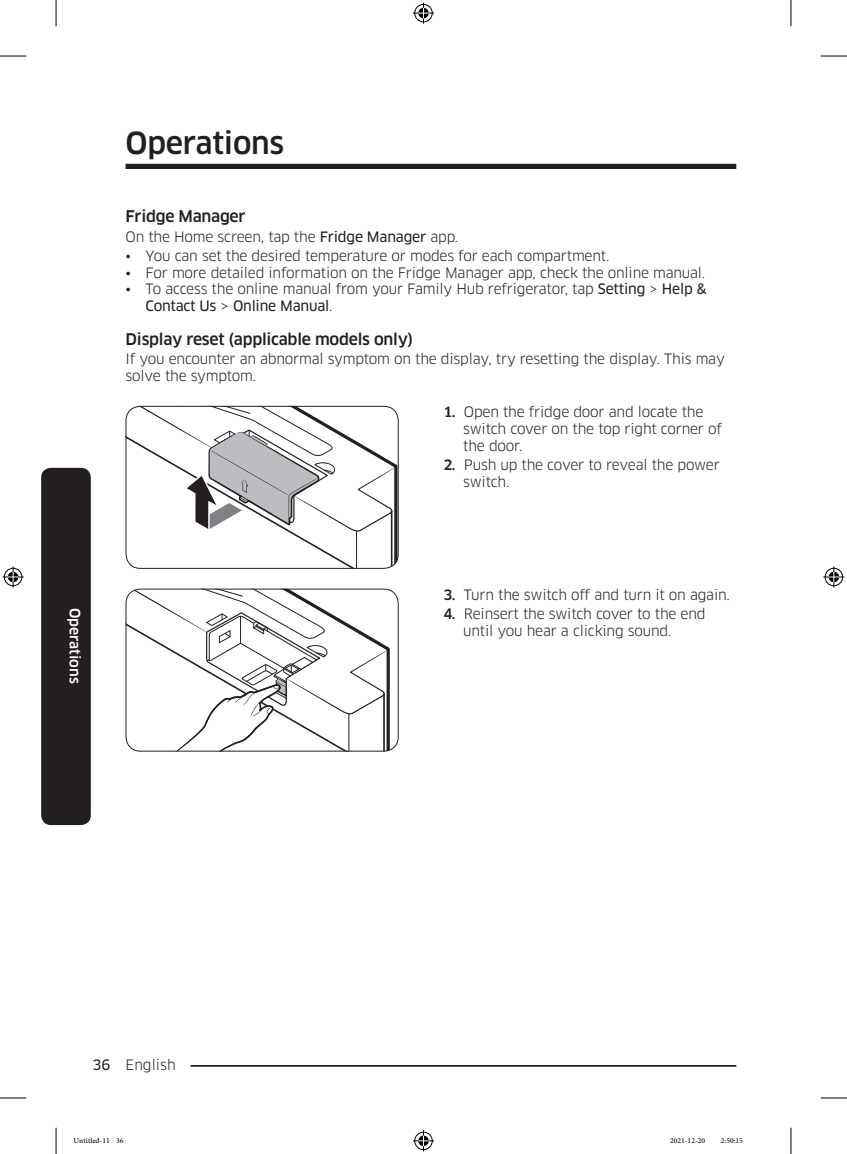
<style>
.page{position:relative;width:847px;height:1154px;background:#fff}
.page>*{position:absolute;margin:0;border:0;box-sizing:border-box;transform-origin:0 0}
.t1{font:500 29.75px "Samsung Clan Pro";letter-spacing:-.01em;color:#231f20}
.t2{font:500 15.75px "Samsung Clan Pro";letter-spacing:-.015em;color:#231f20}
.t3{font:14px/16.8px "Samsung Clan Pro";letter-spacing:-.015em;color:#231f20}
.t4{font:14px "Samsung Clan Pro News";letter-spacing:-.015em;color:#231f20}
.t5{font:500 14px "Samsung Clan Pro";color:#fff}
.t6{font:10.5px "Adobe Arabic";color:#000}
.s1{font-family:"Samsung Clan Pro News"}
.s2{font-family:"Samsung Clan Pro"}
.s3{font-weight:500}
</style>
<div class="page">
<div style="left:125px;top:164px;width:611px;height:5px;background:#231f20"></div>
<hr style="left:125px;top:1065px;width:611px;height:2px;background:#231f20">
<div style="left:111px;top:1055px;width:79px;height:17px;background:#fff"></div>
<div style="left:41px;top:468px;width:50px;height:357px;background:#231f20;border-radius:10px"></div>
<svg style="left:126px;top:406px;width:268px;height:163px"></svg>
<div style="left:125px;top:406px;width:273px;height:163px;border:1px solid #231f20;border-radius:14px"></div>
<svg style="left:126px;top:589px;width:261px;height:162px"></svg>
<div style="left:125px;top:589px;width:273px;height:162px;border:1px solid #231f20;border-radius:14px"></div>
<svg style="left:0;top:56px;width:26px;height:1px"></svg>
<svg style="left:820px;top:56px;width:26px;height:1px"></svg>
<svg style="left:0;top:1097px;width:26px;height:1px"></svg>
<svg style="left:820px;top:1097px;width:26px;height:1px"></svg>
<svg style="left:56px;top:0;width:1px;height:26px"></svg>
<svg style="left:56px;top:1128px;width:1px;height:26px"></svg>
<svg style="left:790px;top:0;width:1px;height:26px"></svg>
<svg style="left:790px;top:1128px;width:1px;height:26px"></svg>
<svg style="left:413px;top:3px;width:21px;height:21px"></svg>
<svg style="left:413px;top:1130px;width:21px;height:21px"></svg>
<svg style="left:3px;top:566px;width:21px;height:21px"></svg>
<svg style="left:823px;top:566px;width:21px;height:21px"></svg>
<h1 class="t1" style="left:125px;top:125px;width:160px">Operations</h1>
<p class="t5" style="left:83px;top:608px;width:77px;rotate:90deg">Operations</p>
<p class="t2" style="left:125px;top:207px;width:121px">Fridge Manager</p>
<p class="t3" style="left:125px;top:228px;width:334px">On the Home screen, tap the <span class="s1">Fridge Manager</span> app.</p>
<p class="t3" style="left:125px;top:247px;width:485px">• You can set the desired temperature or modes for each compartment.</p>
<p class="t3" style="left:125px;top:264px;width:581px">• For more detailed information on the Fridge Manager app, check the online manual.</p>
<p class="t3" style="left:125px;top:281px;width:582px">• To access the online manual from your Family Hub refrigerator, tap <span class="s1">Setting</span> &gt; <span class="s1">Help &amp;</span></p>
<p class="t4" style="left:145px;top:298px;width:189px">Contact Us <span class="s2">&gt;</span> Online Manual<span class="s2">.</span></p>
<p class="t2" style="left:125px;top:330px;width:289px">Display reset (applicable models only)</p>
<p class="t3" style="left:125px;top:351px;width:600px">If you encounter an abnormal symptom on the display, try resetting the display. This may solve the symptom.</p>
<p class="t3" style="left:463px;top:403px;width:260px;text-indent:-20px"><span class="s3">1.</span> Open the fridge door and locate the switch cover on the top right corner of the door.</p>
<p class="t3" style="left:463px;top:456px;width:258px;text-indent:-20px"><span class="s3">2.</span> Push up the cover to reveal the power switch.</p>
<p class="t3" style="left:443px;top:586px;width:288px"><span class="s3">3.</span> Turn the switch off and turn it on again.</p>
<p class="t3" style="left:463px;top:605px;width:244px;text-indent:-20px"><span class="s3">4.</span> Reinsert the switch cover to the end until you hear a clicking sound.</p>
<p class="t3" style="left:92px;top:1056px;width:85px"><span class="s1">36</span> English</p>
<p class="t6" style="left:74px;top:1133px;width:51px">Untitled-11 36</p>
<p class="t6" style="left:669px;top:1133px;width:37px">2021-12-20</p>
<p class="t6" style="left:720px;top:1133px;width:24px">2:50:15</p>
</div>
